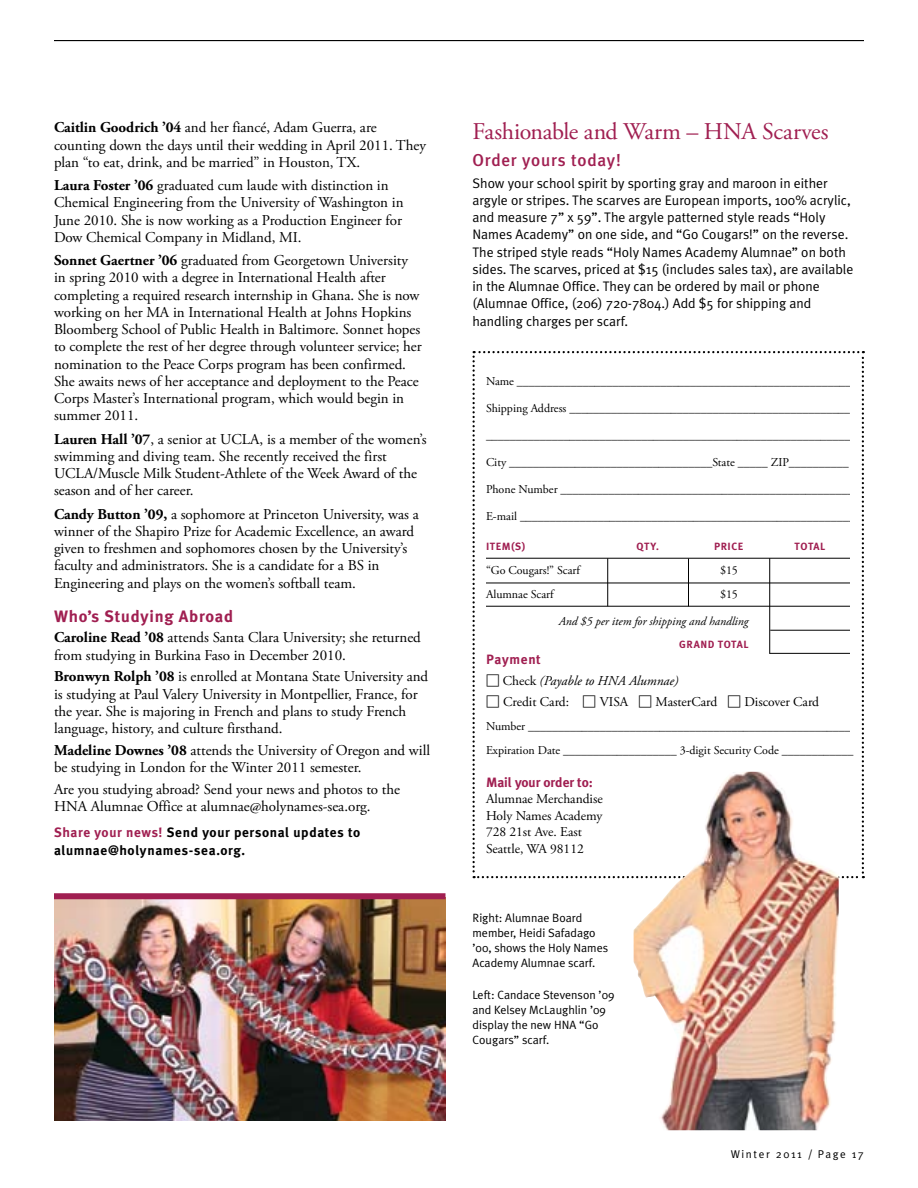
<style>
.page{position:relative;width:918px;height:1188px;background:#fff}
.page>*{position:absolute;margin:0;border:0;box-sizing:border-box;transform-origin:0 0}
.t1{font:24px "Adobe Garamond Pro";letter-spacing:-.01em;color:#a01f51}
.t2{font:500 17.25px "Meta Plus";color:#a01f51}
.t3{font:700 16.5px "Meta Plus";letter-spacing:.045em;color:#a01f51}
.t4{font:15px/17.2px "Adobe Garamond Pro";color:#000}
.t5{font:13.8px/17.2px "Meta Plus Normal";color:#000}
.t6{font:13.5px/16.5px "Adobe Garamond Pro";color:#000}
.t7{font:700 13.5px/17.2px "Meta Plus";letter-spacing:.045em;color:#000}
.t8{font:700 13.5px "Meta Plus";color:#a01f51}
.t9{font:700 13.5px "Meta Plus";letter-spacing:.045em;color:#a01f51}
.t10{font:12px/24px "Adobe Garamond Pro";color:#000}
.t11{font:12px/15px "Meta Plus Normal";color:#000}
.t12{font:italic 12px "Adobe Garamond Pro";color:#000}
.t13{font:11.25px "Meta Plus Normal";letter-spacing:.145em;color:#000}
.t14{font:700 10.5px "Meta Plus";letter-spacing:.045em;color:#a01f51}
.s1{font-weight:700}
.s2{color:#a01f51}
.s3{font-family:"Universal Newswith Comm Pi"}
.s4{font-style:italic}
</style>
<div class="page">
<svg style="left:472px;top:351px;width:392px;height:527px"></svg>
<img style="left:634px;top:772px;width:204px;height:358px">
<img style="left:54px;top:899px;width:392px;height:221px">
<hr style="left:54px;top:40px;width:810px;height:1px;background:#000">
<div style="left:54px;top:893px;width:392px;height:6px;background:#a01f51"></div>
<p class="t4" style="left:54px;top:120px;width:373px"><span class="s1">Caitlin Goodrich ’04</span> and her fiancé, Adam Guerra, are counting down the days until their wedding in April 2011. They plan “to eat, drink, and be married” in Houston, TX.</p>
<p class="t4" style="left:54px;top:177px;width:351px"><span class="s1">Laura Foster ’06</span> graduated cum laude with distinction in Chemical Engineering from the University of Washington in June 2010. She is now working as a Production Engineer for Dow Chemical Company in Midland, MI.</p>
<p class="t4" style="left:54px;top:252px;width:369px"><span class="s1">Sonnet Gaertner ’06</span> graduated from Georgetown University in spring 2010 with a degree in International Health after completing a required research internship in Ghana. She is now working on her MA in International Health at Johns Hopkins Bloomberg School of Public Health in Baltimore. Sonnet hopes to complete the rest of her degree through volunteer service; her nomination to the Peace Corps program has been confirmed.<br>She awaits news of her acceptance and deployment to the Peace Corps Master’s International program, which would begin in summer 2011.</p>
<p class="t4" style="left:54px;top:431px;width:374px"><span class="s1">Lauren Hall ’07</span>, a senior at UCLA, is a member of the women’s swimming and diving team. She recently received the first UCLA/Muscle Milk Student-Athlete of the Week Award of the season and of her career.</p>
<p class="t4" style="left:54px;top:506px;width:366px"><span class="s1">Candy Button ’09,</span> a sophomore at Princeton University, was a winner of the Shapiro Prize for Academic Excellence, an award given to freshmen and sophomores chosen by the University’s faculty and administrators. She is a candidate for a BS in Engineering and plays on the women’s softball team.</p>
<p class="t3" style="left:54px;top:607px;width:181px">Who’s Studying Abroad</p>
<p class="t4" style="left:54px;top:630px;width:368px"><span class="s1">Caroline Read ’08</span> attends Santa Clara University; she returned from studying in Burkina Faso in December 2010.</p>
<p class="t4" style="left:54px;top:669px;width:376px"><span class="s1">Bronwyn Rolph ’08</span> is enrolled at Montana State University and is studying at Paul Valery University in Montpellier, France, for the year. She is majoring in French and plans to study French language, history, and culture firsthand.</p>
<p class="t4" style="left:54px;top:742px;width:378px"><span class="s1">Madeline Downes ’08</span> attends the University of Oregon and will be studying in London for the Winter 2011 semester.</p>
<p class="t4" style="left:54px;top:781px;width:348px">Are you studying abroad? Send your news and photos to the<br>HNA Alumnae Office at alumnae@holynames-sea.org.</p>
<p class="t7" style="left:54px;top:824px;width:308px"><span class="s2">Share your news!</span> Send your personal updates to alumnae@holynames-sea.org.</p>
<h1 class="t1" style="left:472px;top:117px;width:357px">Fashionable and Warm – HNA Scarves</h1>
<p class="t2" style="left:472px;top:150px;width:150px">Order yours today!</p>
<p class="t5" style="left:472px;top:174px;width:382px">Show your school spirit by sporting gray and maroon in either argyle or stripes. The scarves are European imports, 100% acrylic, and measure 7” x 59”. The argyle patterned style reads “Holy Names Academy” on one side, and “Go Cougars!” on the reverse.<br>The striped style reads “Holy Names Academy Alumnae” on both sides. The scarves, priced at $15 (includes sales tax), are available in the Alumnae Office. They can be ordered by mail or phone (Alumnae Office, (206) 720-7804.) Add $5 for shipping and handling charges per scarf.</p>
<p class="t10" style="left:486px;top:370px;width:367px">Name ________________________________________________________</p>
<p class="t10" style="left:486px;top:397px;width:366px">Shipping Address _______________________________________________</p>
<p class="t10" style="left:486px;top:424px;width:372px">______________________________________________________________</p>
<p class="t10" style="left:486px;top:451px;width:364px">City __________________________________State _____ ZIP__________</p>
<p class="t10" style="left:486px;top:478px;width:369px">Phone Number _________________________________________________</p>
<p class="t10" style="left:486px;top:505px;width:370px">E-mail ________________________________________________________</p>
<p class="t14" style="left:486px;top:540px;width:12px">Item</p>
<p class="t14" style="left:511px;top:540px;width:16px">(s)</p>
<p class="t14" style="left:636px;top:540px;width:24px">Qty.</p>
<p class="t14" style="left:714px;top:540px;width:12px">Price</p>
<p class="t14" style="left:795px;top:540px;width:13px">Total</p>
<p class="t10" style="left:486px;top:559px;width:96px">“Go Cougars!” Scarf</p>
<p class="t10" style="left:720px;top:559px;width:19px">$15</p>
<p class="t10" style="left:486px;top:583px;width:69px">Alumnae Scarf</p>
<p class="t10" style="left:720px;top:583px;width:19px">$15</p>
<p class="t12" style="left:559px;top:614px;width:191px">And $5 per item for shipping and handling</p>
<p class="t14" style="left:679px;top:638px;width:7px">grand</p>
<p class="t14" style="left:718px;top:638px;width:8px">total</p>
<p class="t9" style="left:486px;top:652px;width:56px">Payment</p>
<p class="t6" style="left:486px;top:671px;width:335px;line-height:21px"><span class="s3">h</span> Check <span class="s4">(Payable to HNA Alumnae)<br></span><span class="s3">h</span> Credit Card: <span class="s3">h</span> VISA <span class="s3">h</span> MasterCard <span class="s3">h</span> Discover Card</p>
<p class="t10" style="left:486px;top:715px;width:369px">Number ______________________________________________________<br>Expiration Date ___________________ 3-digit Security Code ____________</p>
<p class="t8" style="left:486px;top:774px;width:108px">Mail your order to:</p>
<p class="t6" style="left:486px;top:791px;width:118px">Alumnae Merchandise<br>Holy Names Academy<br>728 21st Ave. East<br>Seattle, WA 98112</p>
<p class="t11" style="left:472px;top:910px;width:137px">Right: Alumnae Board member, Heidi Safadago ’00, shows the Holy Names<br>Academy Alumnae scarf.</p>
<p class="t11" style="left:472px;top:987px;width:144px">Left: Candace Stevenson ’09 and Kelsey McLaughlin ’09 display the new HNA “Go<br>Cougars” scarf.</p>
<p class="t13" style="left:731px;top:1147px;width:135px">Winter 2011 / Page 17</p>
</div>
